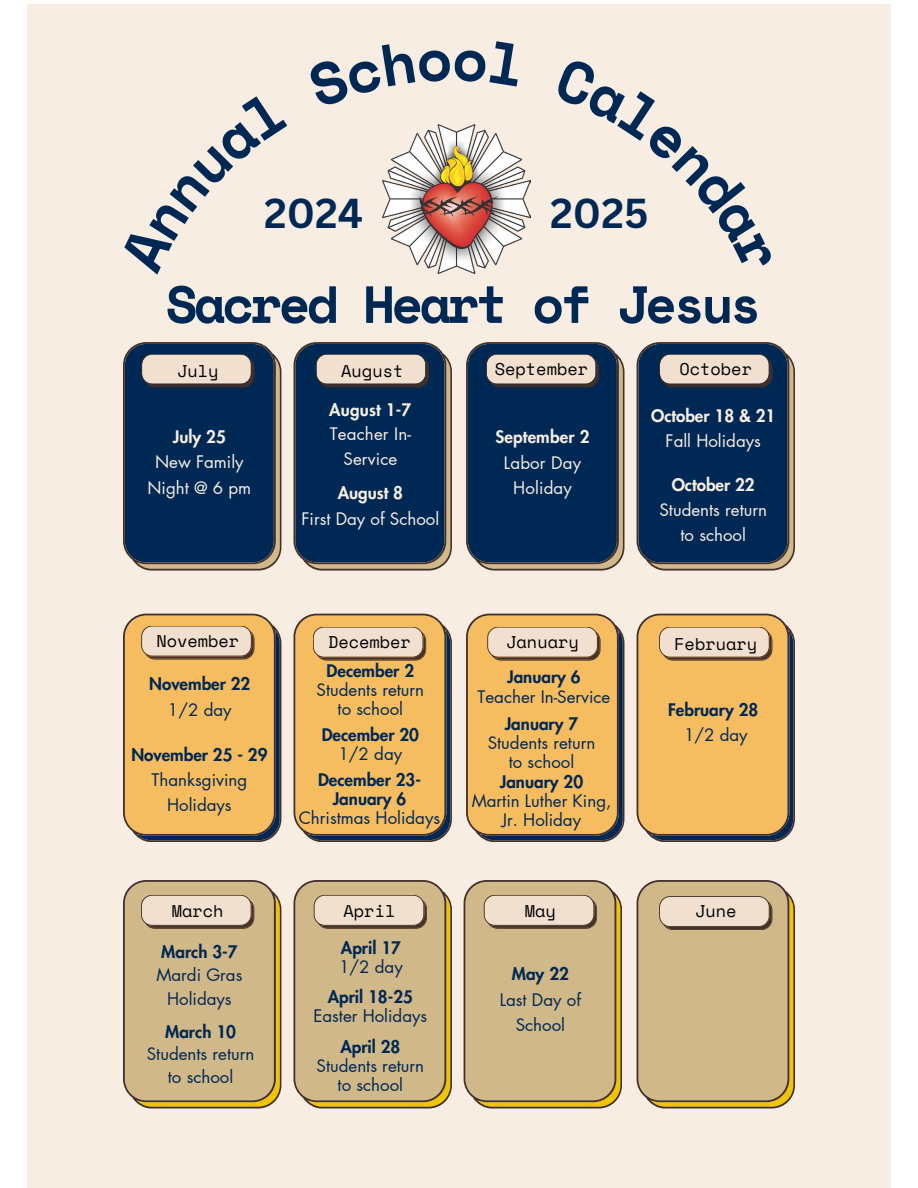
<style>
.page{position:relative;width:918px;height:1188px;background:#fff}
.page>*{position:absolute;margin:0;border:0;box-sizing:border-box;transform-origin:0 0}
.t1{font:700 52.2px "Space Mono";letter-spacing:-.07em;color:#002855}
.t2{font:700 40.65px "Canva Sans";color:#002855}
.t3{font:16.95px/19.2px "Futura LT Pro";color:#002855;text-align:center}
.t4{font:800 16.95px/19.2px "Futura LT Pro";color:#002855;text-align:center}
.t5{font:16.95px/25.3px "Futura LT Pro";color:#f7ede2;text-align:center}
.t6{font:16.95px "Space Mono";color:#000}
.t7{font:800 16.95px "Futura LT Pro";color:#f7ede2}
</style>
<div class="page">
<div style="left:27px;top:4px;width:864px;height:1184px;background:#f7ede2"></div>
<svg style="left:123px;top:342px;width:158px;height:228px;background:#254161"></svg>
<svg style="left:294px;top:342px;width:158px;height:228px;background:#264161"></svg>
<svg style="left:466px;top:342px;width:158px;height:228px;background:#254161"></svg>
<svg style="left:637px;top:342px;width:158px;height:228px;background:#264161"></svg>
<svg style="left:123px;top:614px;width:158px;height:228px;background:#e0b268"></svg>
<svg style="left:294px;top:614px;width:158px;height:228px;background:#e1b268"></svg>
<svg style="left:466px;top:614px;width:158px;height:228px;background:#e0b268"></svg>
<svg style="left:637px;top:614px;width:158px;height:228px;background:#e1b268"></svg>
<svg style="left:123px;top:880px;width:158px;height:228px;background:#cbb384"></svg>
<svg style="left:294px;top:880px;width:158px;height:228px;background:#cbb385"></svg>
<svg style="left:464px;top:880px;width:158px;height:228px;background:#cbb385"></svg>
<svg style="left:637px;top:880px;width:158px;height:228px;background:#cbb385"></svg>
<img style="left:382px;top:125px;width:149px;height:148px">
<h2 class="t2" style="left:264px;top:189px;width:101px">2024</h2>
<h2 class="t2" style="left:550px;top:189px;width:100px">2025</h2>
<h1 class="t1" style="left:166px;top:264px;width:597px">Sacred Heart of Jesus</h1>
<p class="t6" style="left:177px;top:358px;width:43px">July</p>
<p class="t6" style="left:341px;top:358px;width:64px">August</p>
<p class="t6" style="left:495px;top:357px;width:95px">September</p>
<p class="t6" style="left:679px;top:357px;width:74px">October</p>
<p class="t7" style="left:173px;top:424px;width:54px">July 25</p>
<p class="t5" style="left:148px;top:449px;width:105px">New Family<br>Night @ 6 pm</p>
<p class="t7" style="left:329px;top:397px;width:84px">August 1-7</p>
<p class="t5" style="left:330px;top:422px;width:83px;line-height:24.8px">Teacher In-<br>Service</p>
<p class="t7" style="left:495px;top:424px;width:96px">September 2</p>
<p class="t5" style="left:504px;top:449px;width:79px;line-height:25.8px">Labor Day<br>Holiday</p>
<p class="t7" style="left:338px;top:480px;width:67px">August 8</p>
<p class="t5" style="left:301px;top:506px;width:139px">First Day of School</p>
<p class="t7" style="left:651px;top:403px;width:126px">October 18 &amp; 21</p>
<p class="t5" style="left:666px;top:428px;width:97px">Fall Holidays</p>
<p class="t7" style="left:672px;top:471px;width:85px">October 22</p>
<p class="t5" style="left:659px;top:497px;width:109px">Students return to school</p>
<p class="t6" style="left:156px;top:629px;width:84px">November</p>
<p class="t6" style="left:328px;top:630px;width:84px">December</p>
<p class="t6" style="left:506px;top:630px;width:74px">January</p>
<p class="t6" style="left:674px;top:632px;width:84px">February</p>
<p class="t4" style="left:149px;top:674px;width:103px">November 22</p>
<p class="t3" style="left:168px;top:700px;width:65px">1/2 day</p>
<p class="t4" style="left:327px;top:661px;width:89px">December 2</p>
<p class="t3" style="left:317px;top:680px;width:109px">Students return to school</p>
<p class="t4" style="left:322px;top:725px;width:99px">December 20</p>
<p class="t3" style="left:339px;top:744px;width:65px">1/2 day</p>
<p class="t4" style="left:131px;top:744px;width:138px">November 25 - 29</p>
<p class="t3" style="left:152px;top:767px;width:97px;line-height:25.3px">Thanksgiving<br>Holidays</p>
<p class="t4" style="left:318px;top:769px;width:104px">December 23-<br>January 6</p>
<p class="t3" style="left:299px;top:808px;width:143px">Christmas Holidays</p>
<p class="t4" style="left:507px;top:667px;width:75px">January 6</p>
<p class="t3" style="left:478px;top:686px;width:134px">Teacher In-Service</p>
<p class="t4" style="left:505px;top:713px;width:75px">January 7</p>
<p class="t3" style="left:488px;top:733px;width:109px">Students return to school</p>
<p class="t4" style="left:500px;top:771px;width:85px">January 20</p>
<p class="t3" style="left:472px;top:791px;width:141px">Martin Luther King,<br>Jr. Holiday</p>
<p class="t4" style="left:668px;top:699px;width:92px">February 28</p>
<p class="t3" style="left:684px;top:725px;width:65px">1/2 day</p>
<p class="t6" style="left:172px;top:899px;width:53px">March</p>
<p class="t6" style="left:344px;top:899px;width:53px">April</p>
<p class="t6" style="left:525px;top:899px;width:33px">May</p>
<p class="t6" style="left:695px;top:899px;width:43px">June</p>
<p class="t4" style="left:341px;top:937px;width:62px">April 17</p>
<p class="t3" style="left:339px;top:957px;width:65px">1/2 day</p>
<p class="t4" style="left:161px;top:941px;width:78px">March 3-7</p>
<p class="t3" style="left:156px;top:963px;width:88px;line-height:23.5px">Mardi Gras<br>Holidays</p>
<p class="t4" style="left:328px;top:987px;width:87px">April 18-25</p>
<p class="t3" style="left:313px;top:1006px;width:115px">Easter Holidays</p>
<p class="t4" style="left:165px;top:1021px;width:72px">March 10</p>
<p class="t3" style="left:147px;top:1043px;width:109px;line-height:22.5px">Students return to school</p>
<p class="t4" style="left:340px;top:1036px;width:62px">April 28</p>
<p class="t3" style="left:317px;top:1056px;width:109px">Students return to school</p>
<p class="t4" style="left:512px;top:964px;width:58px">May 22</p>
<p class="t3" style="left:500px;top:987px;width:83px;line-height:25.3px">Last Day of<br>School</p>
</div>
